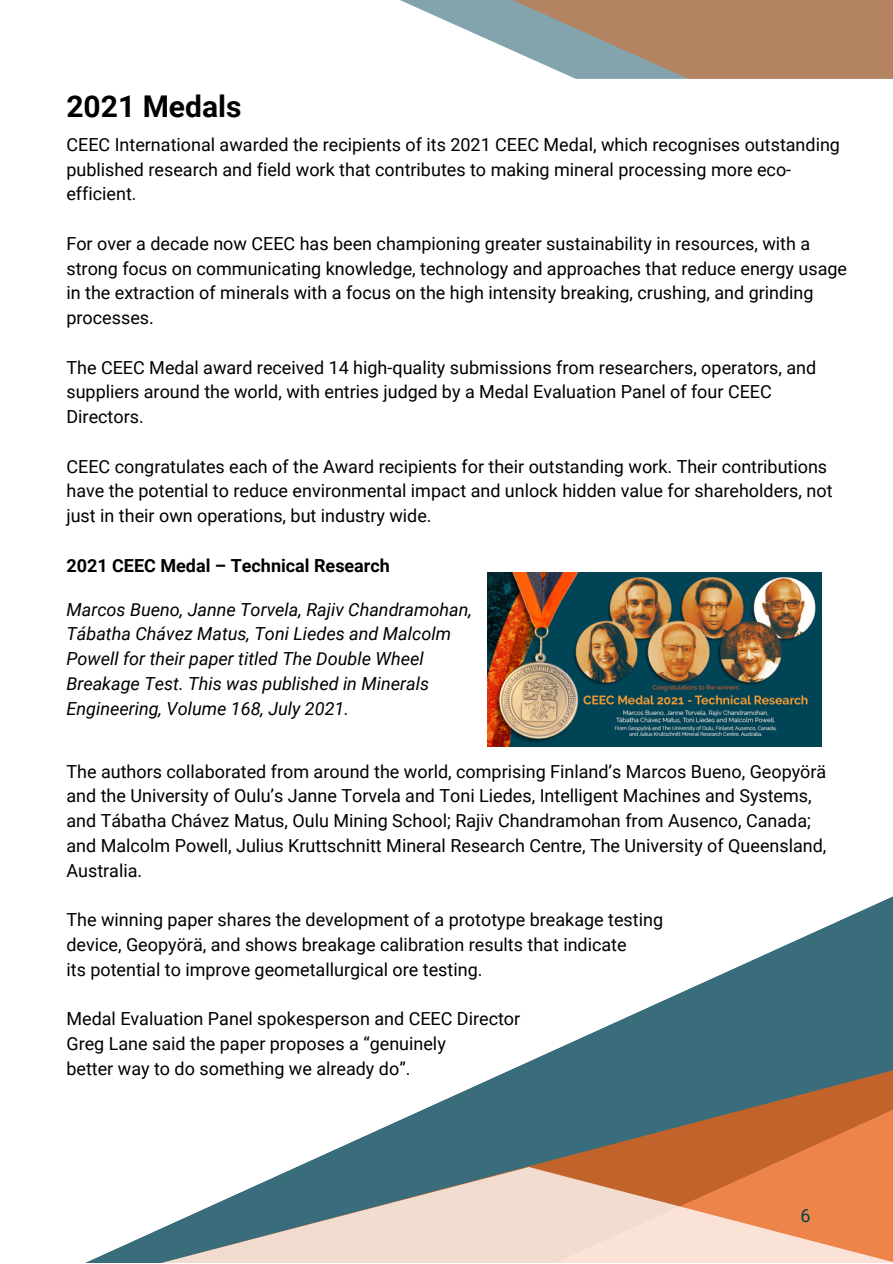
<style>
.page{position:relative;width:893px;height:1264px;background:#fff}
.page>*{position:absolute;margin:0;border:0;box-sizing:border-box;transform-origin:0 0}
.t1{font:700 30px "Roboto";color:#000}
.t2{font:18px/24.8px "Roboto";color:#000}
.t3{font:italic 18px/24.8px "Roboto";color:#000}
.t4{font:700 18px "Roboto";color:#000}
.t5{font:18px "Roboto";color:#045}
</style>
<div class="page">
<svg style="left:519px;top:897px;width:373px;height:169px"></svg>
<svg style="left:299px;top:1066px;width:593px;height:100px;fill:#396d7b"></svg>
<svg style="left:87px;top:1166px;width:805px;height:96px;background:#ccb5a5"></svg>
<svg style="left:400px;top:0;width:492px;height:79px"></svg>
<img style="left:487px;top:572px;width:334px;height:174px">
<h1 class="t1" style="left:66px;top:89px;width:176px">2021 Medals</h1>
<p class="t2" style="left:66px;top:132px;width:775px">CEEC International awarded the recipients of its 2021 CEEC Medal, which recognises outstanding published research and field work that contributes to making mineral processing more eco&shy;efficient.</p>
<p class="t2" style="left:66px;top:231px;width:782px">For over a decade now CEEC has been championing greater sustainability in resources, with a strong focus on communicating knowledge, technology and approaches that reduce energy usage in the extraction of minerals with a focus on the high intensity breaking, crushing, and grinding processes.</p>
<p class="t2" style="left:66px;top:355px;width:751px">The CEEC Medal award received 14 high-quality submissions from researchers, operators, and suppliers around the world, with entries judged by a Medal Evaluation Panel of four CEEC<br>Directors.</p>
<p class="t2" style="left:66px;top:454px;width:767px">CEEC congratulates each of the Award recipients for their outstanding work. Their contributions have the potential to reduce environmental impact and unlock hidden value for shareholders, not just in their own operations, but industry wide.</p>
<p class="t4" style="left:66px;top:555px;width:325px">2021 CEEC Medal – Technical Research</p>
<p class="t3" style="left:66px;top:597px;width:407px">Marcos Bueno, Janne Torvela, Rajiv Chandramohan, Tábatha Chávez Matus, Toni Liedes and Malcolm Powell for their paper titled The Double Wheel Breakage Test. This was published in Minerals Engineering, Volume 168, July 2021.</p>
<p class="t2" style="left:66px;top:759px;width:761px">The authors collaborated from around the world, comprising Finland’s Marcos Bueno, Geopyörä and the University of Oulu’s Janne Torvela and Toni Liedes, Intelligent Machines and Systems, and Tábatha Chávez Matus, Oulu Mining School; Rajiv Chandramohan from Ausenco, Canada; and Malcolm Powell, Julius Kruttschnitt Mineral Research Centre, The University of Queensland, Australia.</p>
<p class="t2" style="left:66px;top:907px;width:598px">The winning paper shares the development of a prototype breakage testing device, Geopyörä, and shows breakage calibration results that indicate<br>its potential to improve geometallurgical ore testing.</p>
<p class="t2" style="left:66px;top:1006px;width:455px">Medal Evaluation Panel spokesperson and CEEC Director<br>Greg Lane said the paper proposes a “genuinely<br>better way to do something we already do”.</p>
<p class="t5" style="left:800px;top:1205px;width:12px">6</p>
</div>
